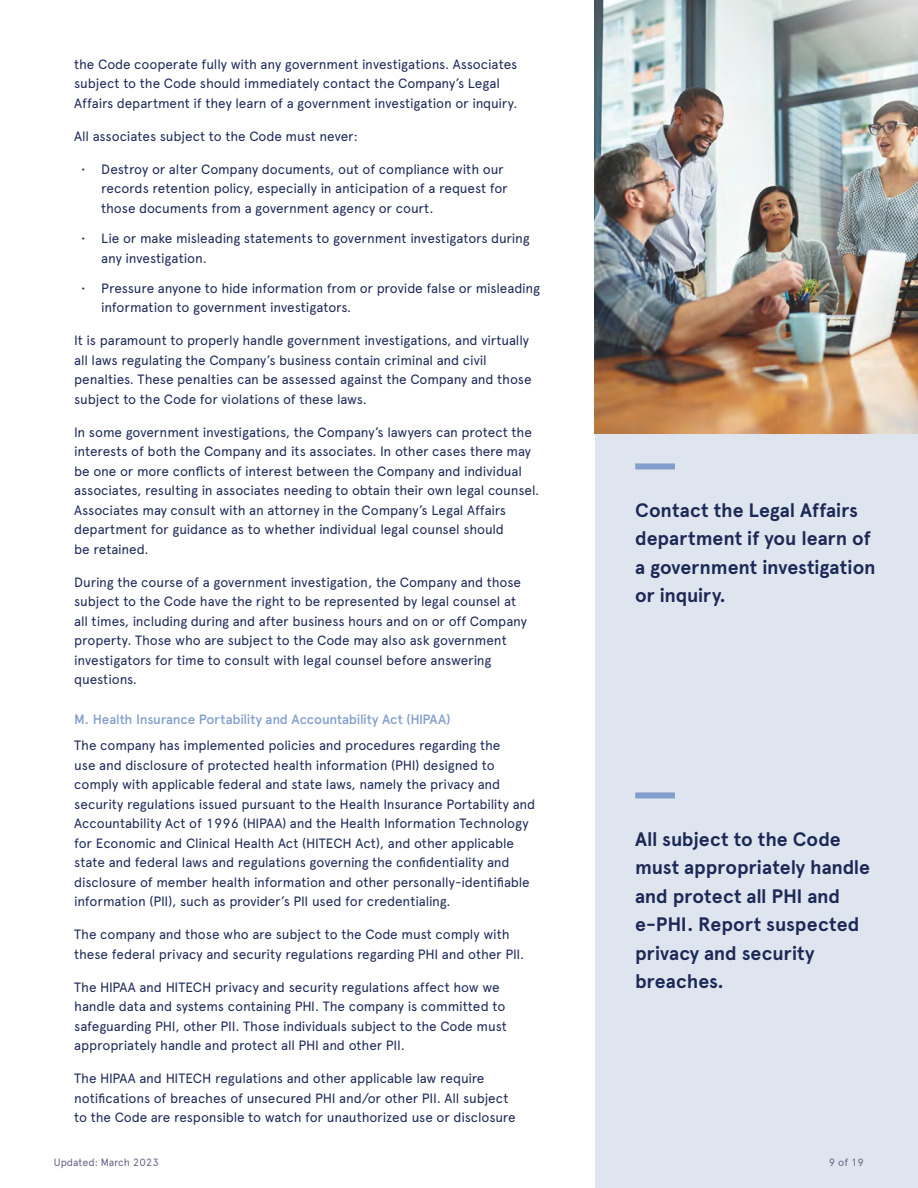
<style>
.page{position:relative;width:918px;height:1188px;background:#fff}
.page>*{position:absolute;margin:0;border:0;box-sizing:border-box;transform-origin:0 0}
.Callouts{font:700 19.5px/28.5px "Apercu Pro";letter-spacing:-.005em;color:#1c2957}
.B2{font:13.5px/19.5px "Apercu Pro";letter-spacing:-.01em;color:#1c2957}
.B2-Bullets{font:13.5px/19.5px "Apercu Pro";letter-spacing:-.01em;color:#1c2957}
.H2{font:500 13.5px "Apercu Pro";letter-spacing:-.015em;color:#829ecd}
.t1{font:10.5px "Apercu Pro";letter-spacing:-.01em;color:#656485}
</style>
<div class="page">
<div style="left:595px;top:0;width:323px;height:1188px;background:#dfe5ee"></div>
<img style="left:595px;top:0;width:323px;height:433px">
<div style="left:635px;top:792px;width:40px;height:6px;background:#829ecd"></div>
<div style="left:635px;top:463px;width:40px;height:6px;background:#829ecd"></div>
<p class="B2" style="left:74px;top:53px;width:445px">the Code cooperate fully with any government investigations. Associates subject to the Code should immediately contact the Company’s Legal<br>Affairs department if they learn of a government investigation or inquiry.</p>
<p class="B2" style="left:74px;top:125px;width:285px">All associates subject to the Code must never:</p>
<p class="B2-Bullets" style="left:101px;top:158px;width:408px;text-indent:-20px">• Destroy or alter Company documents, out of compliance with our records retention policy, especially in anticipation of a request for those documents from a government agency or court.</p>
<p class="B2-Bullets" style="left:101px;top:228px;width:430px;text-indent:-20px">• Lie or make misleading statements to government investigators during any investigation.</p>
<p class="B2-Bullets" style="left:101px;top:277px;width:440px;text-indent:-20px">• Pressure anyone to hide information from or provide false or misleading information to government investigators.</p>
<p class="B2" style="left:74px;top:330px;width:459px">It is paramount to properly handle government investigations, and virtually all laws regulating the Company’s business contain criminal and civil penalties. These penalties can be assessed against the Company and those subject to the Code for violations of these laws.</p>
<p class="B2" style="left:74px;top:421px;width:466px">In some government investigations, the Company’s lawyers can protect the interests of both the Company and its associates. In other cases there may be one or more conflicts of interest between the Company and individual associates, resulting in associates needing to obtain their own legal counsel.<br>Associates may consult with an attorney in the Company’s Legal Affairs department for guidance as to whether individual legal counsel should<br>be retained.</p>
<p class="B2" style="left:74px;top:571px;width:454px">During the course of a government investigation, the Company and those subject to the Code have the right to be represented by legal counsel at all times, including during and after business hours and on or off Company property. Those who are subject to the Code may also ask government investigators for time to consult with legal counsel before answering questions.</p>
<h1 class="H2" style="left:74px;top:709px;width:378px">M. Health Insurance Portability and Accountability Act (HIPAA)</h1>
<p class="B2" style="left:74px;top:735px;width:463px">The company has implemented policies and procedures regarding the<br>use and disclosure of protected health information (PHI) designed to comply with applicable federal and state laws, namely the privacy and security regulations issued pursuant to the Health Insurance Portability and Accountability Act of 1996 (HIPAA) and the Health Information Technology for Economic and Clinical Health Act (HITECH Act), and other applicable state and federal laws and regulations governing the confidentiality and disclosure of member health information and other personally-identifiable information (PII), such as provider’s PII used for credentialing.</p>
<p class="B2" style="left:74px;top:924px;width:452px">The company and those who are subject to the Code must comply with these federal privacy and security regulations regarding PHI and other PII.</p>
<p class="B2" style="left:74px;top:976px;width:434px">The HIPAA and HITECH privacy and security regulations affect how we handle data and systems containing PHI. The company is committed to safeguarding PHI, other PII. Those individuals subject to the Code must appropriately handle and protect all PHI and other PII.</p>
<p class="B2" style="left:74px;top:1068px;width:443px">The HIPAA and HITECH regulations and other applicable law require notifications of breaches of unsecured PHI and/or other PII. All subject to the Code are responsible to watch for unauthorized use or disclosure</p>
<h1 class="Callouts" style="left:635px;top:494px;width:242px">Contact the Legal Affairs department if you learn of a government investigation or inquiry.</h1>
<p class="Callouts" style="left:635px;top:823px;width:236px">All subject to the Code must appropriately handle and protect all PHI and e-PHI. Report suspected privacy and security breaches.</p>
<p class="t1" style="left:54px;top:1155px;width:106px">Updated: March 2023</p>
<p class="t1" style="left:829px;top:1155px;width:37px">9 of 19</p>
</div>
